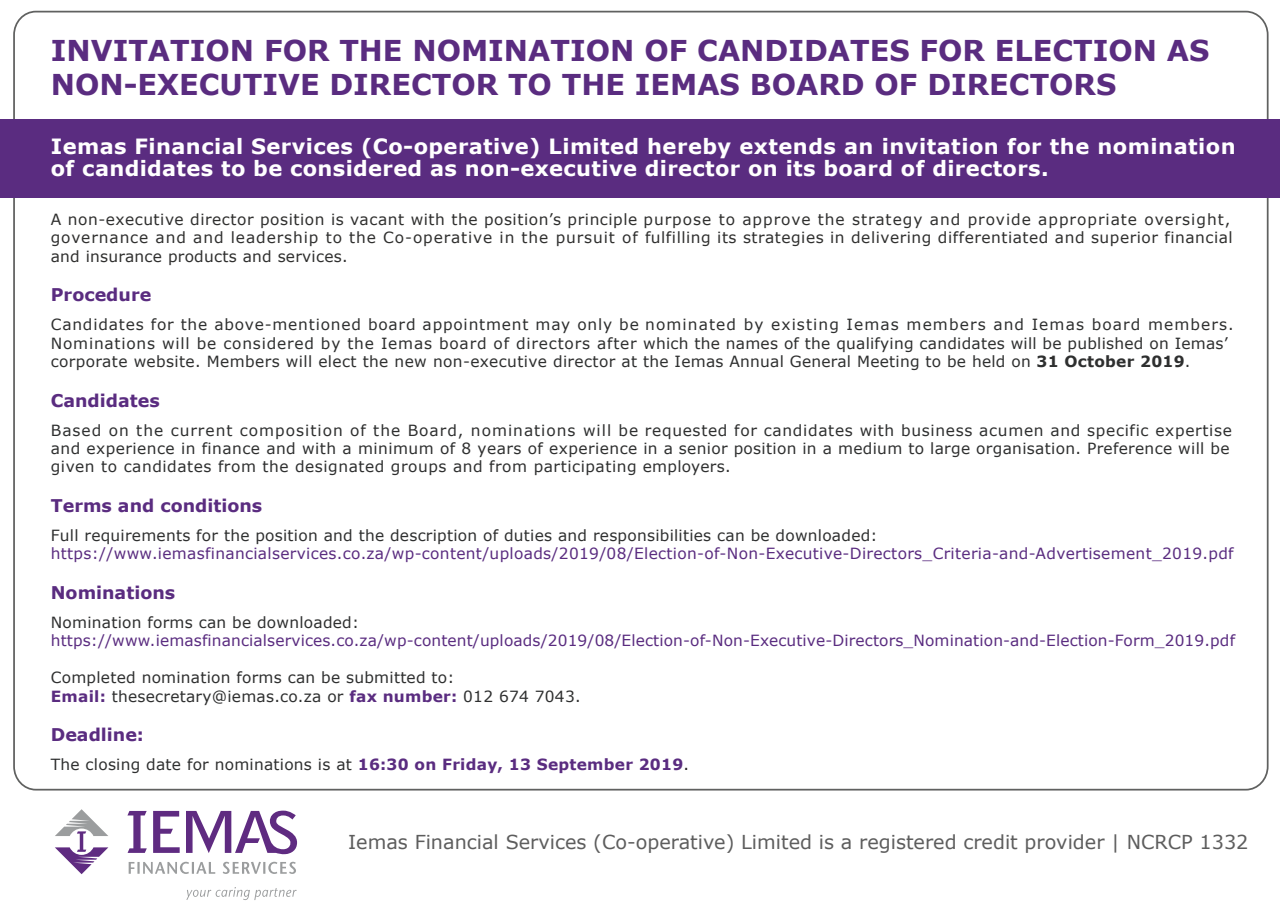
<style>
.page{position:relative;width:1280px;height:914px;background:#fff}
.page>*{position:absolute;margin:0;border:0;box-sizing:border-box;transform-origin:0 0}
.t1{font:700 28.7px/34.5px "Verdana";color:#5a2c80}
.t2{font:700 21px/22.8px "Verdana";letter-spacing:.02em;color:#fff}
.t3{font:19.25px "Verdana";color:#5d5d5d}
.t4{font:700 17.5px "Verdana";color:#5a2c80}
.t5{font:15.4px/18.6px "Verdana";letter-spacing:.025em;color:#2e2f2f}
.t6{font:15.4px/18.6px "Verdana";letter-spacing:.05em;color:#2e2f2f}
.t7{font:15.4px/18.6px "Verdana";letter-spacing:.035em;color:#2f2f2e}
.t8{font:15.4px "Verdana";letter-spacing:.01em;color:#5a2c80}
.s1{font-weight:700}
.s2{font-weight:700;color:#5a2c80}
.s3{color:#231f20}
</style>
<div class="page">
<div style="left:0;top:119px;width:1279px;height:79px;background:#5a2c80"></div>
<svg style="left:129px;top:861px;width:167px;height:12px"></svg>
<svg style="left:186px;top:887px;width:111px;height:13px"></svg>
<svg style="left:127px;top:810px;width:170px;height:44px"></svg>
<svg style="left:55px;top:809px;width:53px;height:65px"></svg>
<h1 class="t1" style="left:51px;top:32px;width:1160px">INVITATION FOR THE NOMINATION OF CANDIDATES FOR ELECTION AS<br>NON-EXECUTIVE DIRECTOR TO THE IEMAS BOARD OF DIRECTORS</h1>
<h2 class="t2" style="left:51px;top:134px;width:1186px">Iemas Financial Services (Co-operative) Limited hereby extends an invitation for the nomination of candidates to be considered as non-executive director on its board of directors.</h2>
<p class="t7" style="left:51px;top:209px;width:1183px">A non-executive director position is vacant with the position’s principle purpose to approve the strategy and provide appropriate oversight, governance and and leadership to the Co-operative in the pursuit of fulfilling its strategies in delivering differentiated and superior financial and insurance products and services.</p>
<p class="t4" style="left:51px;top:282px;width:102px">Procedure</p>
<p class="t6" style="left:51px;top:315px;width:1184px">Candidates for the above-mentioned board appointment may only be nominated by existing Iemas members and Iemas board members.<br>Nominations will be considered by the Iemas board of directors after which the names of the qualifying candidates will be published on Iemas’ corporate website. Members will elect the new non-executive director at the Iemas Annual General Meeting to be held on <span class="s1">31 October 2019</span>.</p>
<p class="t4" style="left:51px;top:388px;width:110px">Candidates</p>
<p class="t5" style="left:51px;top:420px;width:1182px">Based on the current composition of the Board, nominations will be requested for candidates with business acumen and specific expertise and experience in finance and with a minimum of 8 years of experience in a senior position in a medium to large organisation. Preference will be given to candidates from the designated groups and from participating employers.</p>
<p class="t4" style="left:51px;top:493px;width:213px">Terms and conditions</p>
<p class="t5" style="left:51px;top:526px;width:828px">Full requirements for the position and the description of duties and responsibilities can be downloaded:</p>
<p class="t8" style="left:51px;top:543px;width:1184px">https://www.iemasfinancialservices.co.za/wp-content/uploads/2019/08/Election-of-Non-Executive-Directors_Criteria-and-Advertisement_2019.pdf</p>
<p class="t4" style="left:51px;top:580px;width:126px">Nominations</p>
<p class="t5" style="left:51px;top:613px;width:310px">Nomination forms can be downloaded:</p>
<p class="t8" style="left:51px;top:630px;width:1185px">https://www.iemasfinancialservices.co.za/wp-content/uploads/2019/08/Election-of-Non-Executive-Directors_Nomination-and-Election-Form_2019.pdf</p>
<p class="t5" style="left:51px;top:668px;width:531px">Completed nomination forms can be submitted to:<br><span class="s2">Email:</span> thesecretary@iemas.co.za or <span class="s2">fax number:</span> 012 674 7043.</p>
<p class="t4" style="left:51px;top:722px;width:95px">Deadline:</p>
<p class="t5" style="left:51px;top:755px;width:640px">The closing date for nominations is at <span class="s2">16:30 on Friday, 13 September 2019</span><span class="s3">.</span></p>
<p class="t3" style="left:348px;top:828px;width:901px">Iemas Financial Services (Co-operative) Limited is a registered credit provider | NCRCP 1332</p>
</div>
